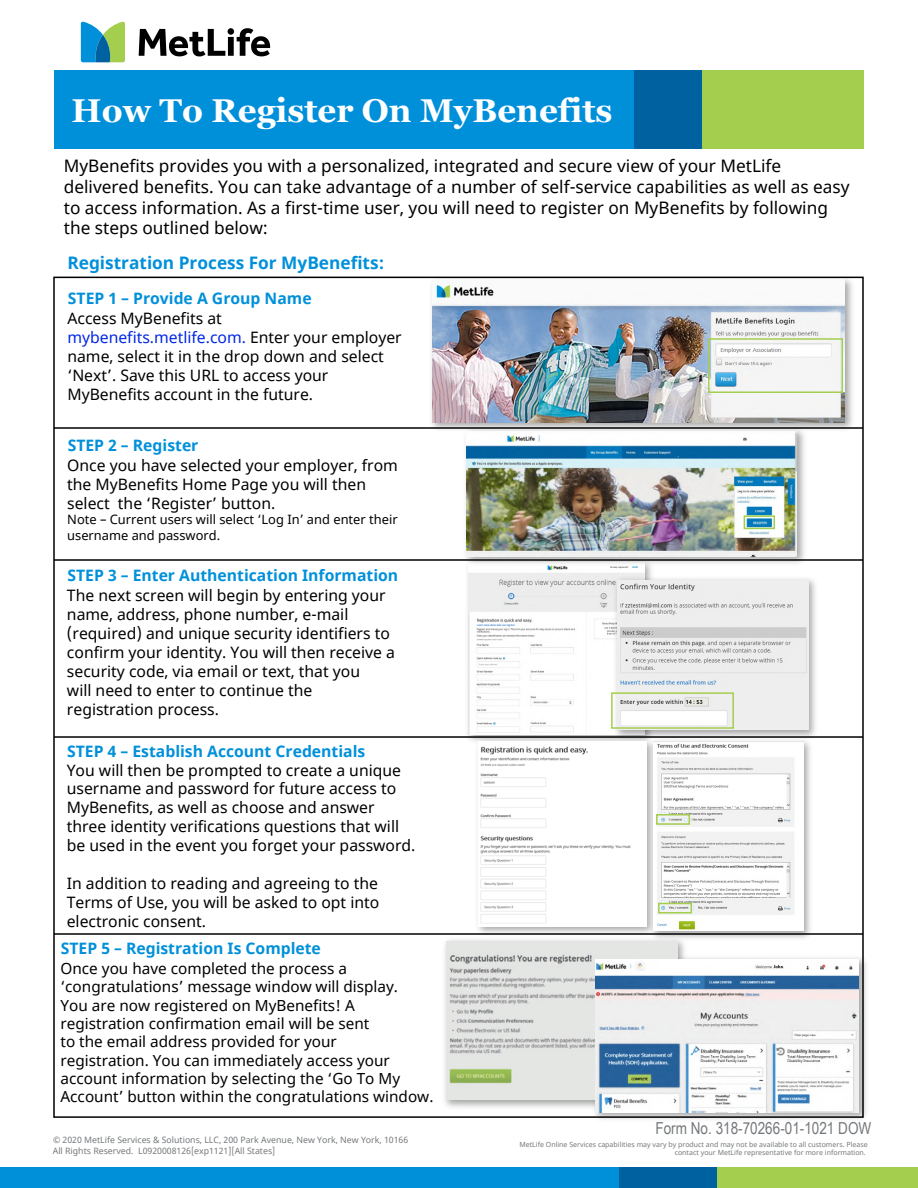
<style>
.page{position:relative;width:918px;height:1188px;background:#fff}
.page>*{position:absolute;margin:0;border:0;box-sizing:border-box;transform-origin:0 0}
.t1{font:700 33px "Georgia";color:#fff}
.t2{font:17.25px/20.7px "Noto Sans";color:#000}
.t3{font:700 17.25px "Noto Sans";color:#0090da}
.t4{font:16.5px "Arial Narrow";color:#75787b}
.t5{font:15.75px/18.9px "Noto Sans";color:#000}
.t6{font:700 15.75px "Noto Sans";color:#0090da}
.t7{font:15.3px/18.3px "Noto Sans";color:#000}
.t8{font:12.9px/15.5px "Noto Sans";color:#000}
.t9{font:8.7px/10.5px "Noto Sans";color:#75787b}
.t10{font:7.05px/8.4px "Noto Sans";color:#75787b;text-align:right}
.s1{color:#0027e5}
</style>
<div class="page">
<svg style="left:139px;top:28px;width:131px;height:28px"></svg>
<svg style="left:81px;top:21px;width:44px;height:41px;background:#5bada3"></svg>
<div style="left:54px;top:70px;width:580px;height:79px;background:#0090da"></div>
<div style="left:634px;top:70px;width:68px;height:79px;background:#0061a0"></div>
<div style="left:702px;top:70px;width:162px;height:79px;background:#a4ce4e"></div>
<div style="left:0;top:1167px;width:619px;height:21px;background:#0090da"></div>
<div style="left:619px;top:1167px;width:98px;height:21px;background:#0061a0"></div>
<div style="left:717px;top:1167px;width:201px;height:21px;background:#a4ce4e"></div>
<hr style="left:54px;top:427px;width:809px;height:2px;background:#000">
<hr style="left:54px;top:559px;width:809px;height:2px;background:#000">
<hr style="left:54px;top:736px;width:809px;height:2px;background:#000">
<hr style="left:54px;top:933px;width:809px;height:2px;background:#000">
<img style="left:426px;top:276px;width:432px;height:154px">
<img style="left:433px;top:280px;width:412px;height:142px">
<div style="left:708px;top:338px;width:135px;height:55px;border:2px solid #a4ce4e"></div>
<img style="left:462px;top:568px;width:190px;height:172px">
<img style="left:469px;top:568px;width:176px;height:166px">
<img style="left:610px;top:573px;width:210px;height:165px">
<img style="left:618px;top:580px;width:190px;height:150px">
<div style="left:611px;top:692px;width:123px;height:37px;border:2px solid #a4ce4e"></div>
<img style="left:472px;top:735px;width:174px;height:199px">
<img style="left:478px;top:741px;width:168px;height:186px">
<img style="left:646px;top:735px;width:170px;height:204px">
<img style="left:654px;top:741px;width:149px;height:189px">
<div style="left:656px;top:814px;width:34px;height:11px;border:2px solid #a4ce4e"></div>
<div style="left:658px;top:903px;width:34px;height:11px;border:2px solid #a4ce4e"></div>
<img style="left:460px;top:424px;width:350px;height:144px">
<img style="left:467px;top:431px;width:330px;height:125px">
<div style="left:744px;top:515px;width:31px;height:14px;border:2px solid #a4ce4e"></div>
<img style="left:590px;top:952px;width:277px;height:168px">
<img style="left:440px;top:934px;width:250px;height:179px">
<img style="left:447px;top:942px;width:231px;height:158px">
<img style="left:596px;top:959px;width:263px;height:153px">
<h1 class="t1" style="left:72px;top:86px;width:542px">How To Register On MyBenefits</h1>
<p class="t2" style="left:64px;top:156px;width:787px">MyBenefits provides you with a personalized, integrated and secure view of your MetLife delivered benefits. You can take advantage of a number of self-service capabilities as well as easy to access information. As a first-time user, you will need to register on MyBenefits by following the steps outlined below:</p>
<p class="t3" style="left:67px;top:251px;width:318px">Registration Process For MyBenefits:</p>
<p class="t6" style="left:68px;top:288px;width:245px">STEP 1 – Provide A Group Name</p>
<p class="t5" style="left:67px;top:310px;width:336px">Access MyBenefits at <span class="s1">mybenefits.metlife.com.</span> Enter your employer name, select it in the drop down and select ‘Next’. Save this URL to access your MyBenefits account in the future.</p>
<p class="t6" style="left:68px;top:435px;width:132px">STEP 2 – Register</p>
<p class="t5" style="left:67px;top:457px;width:332px">Once you have selected your employer, from the MyBenefits Home Page you will then select the ‘Register’ button.</p>
<p class="t8" style="left:67px;top:513px;width:332px">Note – Current users will select ‘Log In’ and enter their username and password.</p>
<p class="t6" style="left:67px;top:565px;width:332px">STEP 3 – Enter Authentication Information</p>
<p class="t5" style="left:67px;top:587px;width:330px">The next screen will begin by entering your name, address, phone number, e-mail (required) and unique security identifiers to confirm your identity. You will then receive a security code, via email or text, that you<br>will need to enter to continue the registration process.</p>
<p class="t6" style="left:67px;top:740px;width:300px">STEP 4 – Establish Account Credentials</p>
<p class="t5" style="left:67px;top:761px;width:350px">You will then be prompted to create a unique username and password for future access to MyBenefits, as well as choose and answer three identity verifications questions that will be used in the event you forget your password.</p>
<p class="t5" style="left:67px;top:874px;width:314px;text-align:justify">In addition to reading and agreeing to the Terms of Use, you will be asked to opt into electronic consent.</p>
<p class="t6" style="left:61px;top:938px;width:262px">STEP 5 – Registration Is Complete</p>
<p class="t7" style="left:61px;top:960px;width:374px">Once you have completed the process a ‘congratulations’ message window will display.<br>You are now registered on MyBenefits! A registration confirmation email will be sent<br>to the email address provided for your<br>registration. You can immediately access your account information by selecting the ‘Go To My Account’ button within the congratulations window.</p>
<p class="t4" style="left:656px;top:1116px;width:217px">Form No. 318-70266-01-1021 DOW</p>
<p class="t9" style="left:53px;top:1135px;width:357px">© 2020 MetLife Services &amp; Solutions, LLC, 200 Park Avenue, New York, New York, 10166<br>All Rights Reserved. L0920008126[exp1121][All States]</p>
<p class="t10" style="left:519px;top:1141px;width:350px">MetLife Online Services capabilities may vary by product and may not be available to all customers. Please contact your MetLife representative for more information.</p>
</div>
